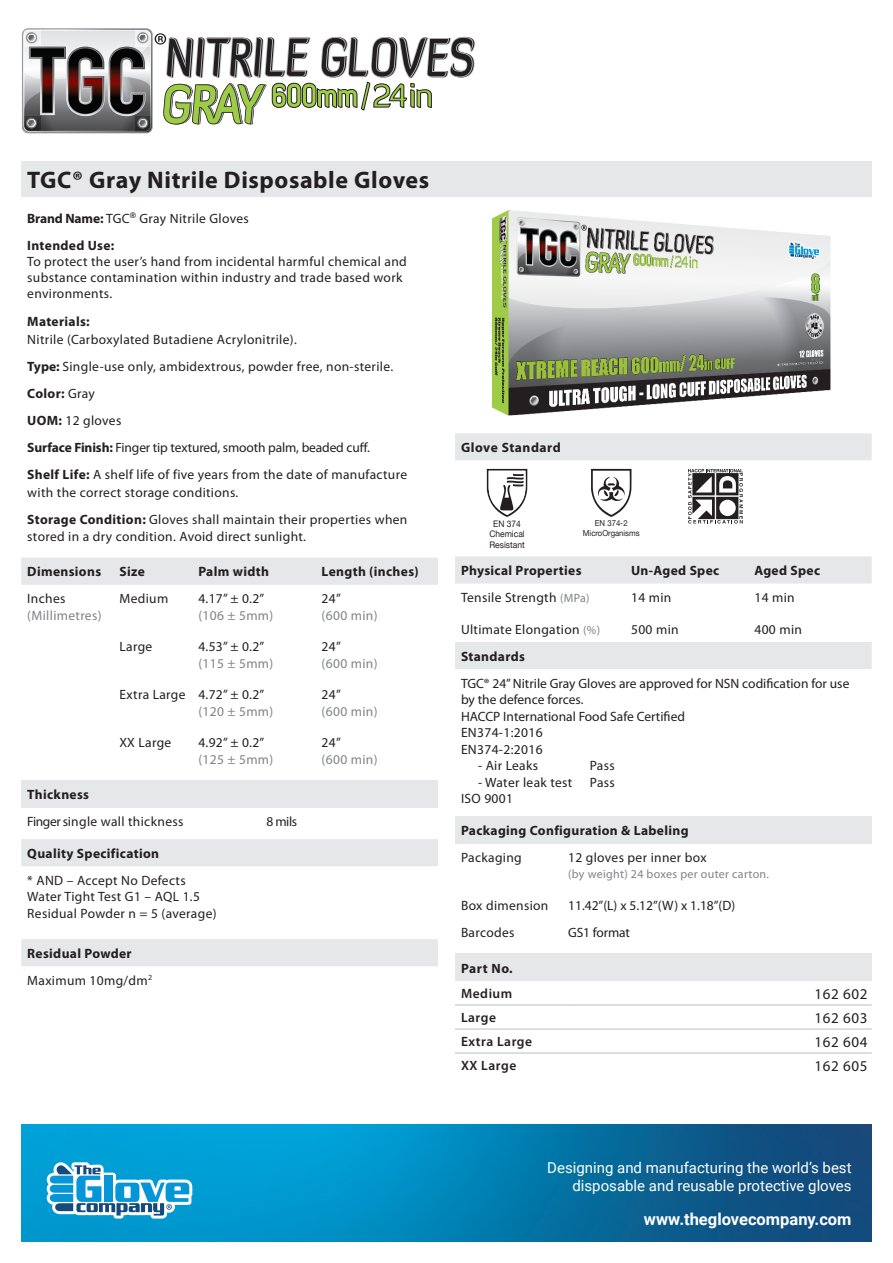
<style>
.page{position:relative;width:893px;height:1263px;background:#fff}
.page>*{position:absolute;margin:0;border:0;box-sizing:border-box;transform-origin:0 0}
.t1{font:700 24px "Myriad Pro";letter-spacing:.025em;color:#231f20}
.t2{font:700 16.5px "Roboto";color:#fff}
.t3{font:15px/18px "Roboto";color:#fff;text-align:right}
.t4{font:15px "Myriad Pro";letter-spacing:.04em;color:#231f20}
.t5{font:13.5px/16.2px "Myriad Pro";letter-spacing:.025em;color:#231f20}
.t6{font:700 13.5px "Myriad Pro";letter-spacing:.025em;color:#231f20}
.t7{font:13.5px/16.5px "Myriad Pro";color:#231f20}
.t8{font:13.5px "Myriad Pro";letter-spacing:.025em;color:#808285}
.t9{font:13.5px "Myriad Pro";letter-spacing:-.01em;color:#231f20}
.t10{font:600 13.5px "Myriad Pro";letter-spacing:.04em;color:#231f20}
.t11{font:12px "Myriad Pro";letter-spacing:.025em;color:#808285}
.t12{font:9px/10.5px "Helvetica Neue";color:#231f20;scale:.94 1}
.t13{font:8.25px "Helvetica Neue";color:#231f20;scale:.94 1}
.s1{font-weight:700}
.s2{font-weight:400}
.s3{font-size:12px;color:#808285}
</style>
<div class="page">
<img style="left:21px;top:1125px;width:851px;height:117px">
<svg style="left:47px;top:1162px;width:145px;height:56px"></svg>
<div style="left:21px;top:558px;width:417px;height:27px;background:#e6e7e9"></div>
<svg style="left:21px;top:839px;width:417px;height:127px"></svg>
<div style="left:455px;top:954px;width:417px;height:27px;background:#e6e7e9"></div>
<hr style="left:455px;top:1005px;width:117px;height:1px;background:#bcbdc0">
<hr style="left:455px;top:1029px;width:117px;height:1px;background:#bcbdc0">
<hr style="left:455px;top:1053px;width:117px;height:1px;background:#bcbdc0">
<hr style="left:572px;top:1005px;width:300px;height:1px;background:#bcbdc0">
<hr style="left:572px;top:1029px;width:300px;height:1px;background:#bcbdc0">
<hr style="left:572px;top:1053px;width:300px;height:1px;background:#bcbdc0">
<div style="left:455px;top:433px;width:417px;height:27px;background:#e6e7e9"></div>
<svg style="left:487px;top:469px;width:40px;height:48px"></svg>
<svg style="left:591px;top:469px;width:40px;height:48px"></svg>
<svg style="left:688px;top:469px;width:55px;height:54px"></svg>
<div style="left:455px;top:816px;width:417px;height:27px;background:#e6e7e9"></div>
<div style="left:21px;top:161px;width:851px;height:35px;background:#e6e7e9"></div>
<div style="left:455px;top:556px;width:417px;height:27px;background:#e6e7e9"></div>
<img style="left:492px;top:210px;width:339px;height:206px">
<div style="left:455px;top:642px;width:417px;height:27px;background:#e6e7e9"></div>
<svg style="left:22px;top:29px;width:453px;height:104px"></svg>
<div style="left:21px;top:780px;width:417px;height:28px;background:#e6e7e9"></div>
<p class="t1" style="left:27px;top:164px;width:404px">TGC® Gray Nitrile Disposable Gloves</p>
<p class="t5" style="left:27px;top:210px;width:223px"><span class="s1">Brand Name:</span> TGC<sup>®</sup> Gray Nitrile Gloves</p>
<p class="t6" style="left:27px;top:236px;width:89px">Intended Use:</p>
<p class="t5" style="left:27px;top:253px;width:381px">To protect the user’s hand from incidental harmful chemical and substance contamination within industry and trade based work environments.</p>
<p class="t6" style="left:27px;top:312px;width:64px">Materials:</p>
<p class="t5" style="left:27px;top:331px;width:271px">Nitrile (Carboxylated Butadiene Acrylonitrile).</p>
<p class="t5" style="left:27px;top:358px;width:367px"><span class="s1">Type:</span> Single-use only, ambidextrous, powder free, non-sterile.</p>
<p class="t6" style="left:27px;top:384px;width:69px">Color: <span class="s2">Gray</span></p>
<p class="t5" style="left:27px;top:412px;width:96px"><span class="s1">UOM:</span> 12 gloves</p>
<p class="t9" style="left:27px;top:439px;width:344px"><span class="s1">Surface Finish:</span> Finger tip textured, smooth palm, beaded cuff.</p>
<p class="t5" style="left:27px;top:465px;width:381px;line-height:18px"><span class="s1">Shelf Life:</span> A shelf life of five years from the date of manufacture with the correct storage conditions.</p>
<p class="t5" style="left:27px;top:512px;width:382px"><span class="s1">Storage Condition:</span> Gloves shall maintain their properties when stored in a dry condition. Avoid direct sunlight.</p>
<p class="t6" style="left:27px;top:563px;width:75px">Dimensions</p>
<p class="t6" style="left:119px;top:563px;width:27px">Size</p>
<p class="t6" style="left:198px;top:563px;width:72px">Palm width</p>
<p class="t6" style="left:322px;top:563px;width:99px">Length (inches)</p>
<p class="t5" style="left:27px;top:590px;width:40px">Inches</p>
<p class="t8" style="left:27px;top:607px;width:76px">(Millimetres)</p>
<p class="t5" style="left:119px;top:590px;width:50px">Medium</p>
<p class="t5" style="left:198px;top:590px;width:68px">4.17” ± 0.2”</p>
<p class="t8" style="left:198px;top:607px;width:77px">(106 ± 5mm)</p>
<p class="t5" style="left:322px;top:590px;width:21px">24”</p>
<p class="t8" style="left:322px;top:607px;width:57px">(600 min)</p>
<p class="t5" style="left:119px;top:638px;width:34px">Large</p>
<p class="t5" style="left:198px;top:638px;width:68px">4.53” ± 0.2”</p>
<p class="t8" style="left:198px;top:655px;width:77px">(115 ± 5mm)</p>
<p class="t5" style="left:119px;top:686px;width:68px">Extra Large</p>
<p class="t5" style="left:198px;top:686px;width:68px">4.72” ± 0.2”</p>
<p class="t8" style="left:198px;top:703px;width:77px">(120 ± 5mm)</p>
<p class="t5" style="left:119px;top:734px;width:53px">XX Large</p>
<p class="t5" style="left:198px;top:734px;width:68px">4.92” ± 0.2”</p>
<p class="t8" style="left:198px;top:751px;width:77px">(125 ± 5mm)</p>
<p class="t6" style="left:27px;top:786px;width:63px">Thickness</p>
<p class="t5" style="left:27px;top:813px;width:158px">Finger single wall thickness</p>
<p class="t5" style="left:266px;top:813px;width:32px">8 mils</p>
<p class="t6" style="left:27px;top:844px;width:133px">Quality Specification</p>
<p class="t5" style="left:27px;top:872px;width:160px">* AND – Accept No Defects</p>
<p class="t5" style="left:27px;top:888px;width:174px">Water Tight Test G1 – AQL 1.5</p>
<p class="t5" style="left:27px;top:905px;width:191px">Residual Powder n = 5 (average)</p>
<p class="t6" style="left:27px;top:944px;width:106px">Residual Powder</p>
<p class="t5" style="left:27px;top:972px;width:126px">Maximum 10mg/dm<sup>2</sup></p>
<p class="t5" style="left:322px;top:638px;width:21px">24”</p>
<p class="t8" style="left:322px;top:655px;width:57px">(600 min)</p>
<p class="t5" style="left:322px;top:686px;width:21px">24”</p>
<p class="t8" style="left:322px;top:703px;width:57px">(600 min)</p>
<p class="t5" style="left:322px;top:734px;width:21px">24”</p>
<p class="t8" style="left:322px;top:751px;width:57px">(600 min)</p>
<p class="t6" style="left:461px;top:438px;width:101px">Glove Standard</p>
<p class="t12" style="left:493px;top:519px;width:31px">EN 374</p>
<p class="t12" style="left:489px;top:529px;width:39px">Chemical<br>Resistant</p>
<p class="t13" style="left:595px;top:517px;width:36px">EN 374-2</p>
<p class="t13" style="left:583px;top:527px;width:62px">MicroOrganisms</p>
<p class="t6" style="left:461px;top:562px;width:122px">Physical Properties</p>
<p class="t6" style="left:631px;top:562px;width:90px">Un-Aged Spec</p>
<p class="t6" style="left:754px;top:562px;width:67px">Aged Spec</p>
<p class="t5" style="left:461px;top:589px;width:130px">Tensile Strength <span class="s3">(MPa)</span></p>
<p class="t5" style="left:631px;top:589px;width:42px">14 min</p>
<p class="t5" style="left:754px;top:589px;width:42px">14 min</p>
<p class="t5" style="left:461px;top:621px;width:141px">Ultimate Elongation <span class="s3">(%)</span></p>
<p class="t5" style="left:631px;top:621px;width:49px">500 min</p>
<p class="t5" style="left:754px;top:621px;width:49px">400 min</p>
<p class="t6" style="left:461px;top:647px;width:66px">Standards</p>
<p class="t7" style="left:461px;top:675px;width:390px">TGC® 24” Nitrile Gray Gloves are approved for NSN codification for use by the defence forces.</p>
<p class="t7" style="left:461px;top:708px;width:226px">HACCP International Food Safe Certified</p>
<p class="t5" style="left:461px;top:724px;width:83px">EN374-1:2016</p>
<p class="t5" style="left:461px;top:741px;width:83px">EN374-2:2016</p>
<p class="t5" style="left:478px;top:757px;width:62px">- Air Leaks</p>
<p class="t5" style="left:590px;top:757px;width:27px">Pass</p>
<p class="t5" style="left:478px;top:774px;width:96px">- Water leak test</p>
<p class="t5" style="left:590px;top:774px;width:27px">Pass</p>
<p class="t5" style="left:461px;top:790px;width:54px">ISO 9001</p>
<p class="t6" style="left:461px;top:821px;width:229px">Packaging Configuration &amp; Labeling</p>
<p class="t5" style="left:461px;top:849px;width:62px">Packaging</p>
<p class="t5" style="left:568px;top:849px;width:140px">12 gloves per inner box</p>
<p class="t11" style="left:568px;top:867px;width:202px">(by weight) 24 boxes per outer carton.</p>
<p class="t5" style="left:461px;top:897px;width:89px">Box dimension</p>
<p class="t5" style="left:568px;top:897px;width:169px">11.42”(L) x 5.12”(W) x 1.18”(D)</p>
<p class="t5" style="left:461px;top:924px;width:55px">Barcodes</p>
<p class="t9" style="left:568px;top:924px;width:63px">GS1 format</p>
<p class="t6" style="left:461px;top:959px;width:53px">Part No.</p>
<p class="t10" style="left:461px;top:984px;width:53px">Medium</p>
<p class="t4" style="left:814px;top:984px;width:54px">162 602</p>
<p class="t10" style="left:461px;top:1008px;width:37px">Large</p>
<p class="t4" style="left:814px;top:1008px;width:54px">162 603</p>
<p class="t10" style="left:461px;top:1032px;width:73px">Extra Large</p>
<p class="t4" style="left:814px;top:1032px;width:54px">162 604</p>
<p class="t10" style="left:461px;top:1056px;width:57px">XX Large</p>
<p class="t4" style="left:814px;top:1056px;width:54px">162 605</p>
<p class="t3" style="left:547px;top:1158px;width:306px">Designing and manufacturing the world’s best disposable and reusable protective gloves</p>
<p class="t2" style="left:644px;top:1207px;width:209px">www.theglovecompany.com</p>
</div>
